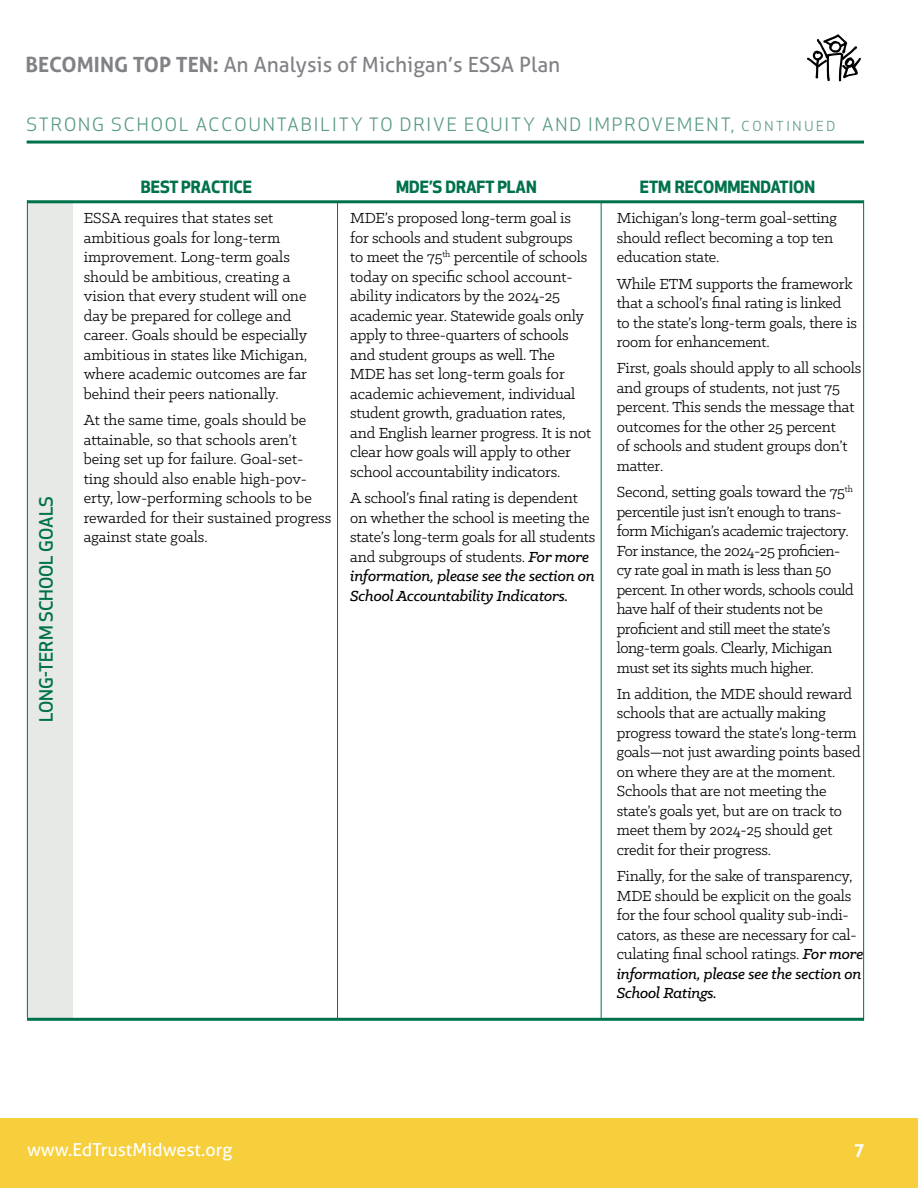
<style>
.page{position:relative;width:918px;height:1188px;background:#fff}
.page>*{position:absolute;margin:0;border:0;box-sizing:border-box;transform-origin:0 0}
.t1{font:21px "Aller";color:#808285}
.t2{font:18px "Apex New";letter-spacing:.11em;color:#599a81}
.t3{font:18px "Aller";color:#fff}
.t4{font:500 18px "Apex New";color:#00724b}
.t5{font:700 18px "Aller";color:#fff}
.t6{font:16.5px/19.5px "Klinic Slab";letter-spacing:-.01em;color:#000}
.t7{font:700 16.5px "Apex New";color:#00724b}
.s1{font-weight:700}
.s2{font-size:13.5px}
.s3{font-weight:500;font-style:italic}
</style>
<div class="page">
<div style="left:27px;top:201px;width:46px;height:817px;background:#e6e9e5"></div>
<hr style="left:27px;top:141px;width:837px;height:3px;background:#00724b">
<hr style="left:27px;top:200px;width:837px;height:3px;background:#00724b">
<hr style="left:337px;top:202px;width:1px;height:817px;background:#00724b">
<hr style="left:601px;top:202px;width:1px;height:816px;background:#00724b">
<hr style="left:863px;top:200px;width:1px;height:821px;background:#00724b">
<div style="left:0;top:1119px;width:918px;height:69px;background:#f7cf3c"></div>
<hr style="left:27px;top:1018px;width:837px;height:3px;background:#00724b">
<hr style="left:27px;top:200px;width:1px;height:818px;background:#00724b">
<svg style="left:807px;top:34px;width:54px;height:47px"></svg>
<p class="t1" style="left:25px;top:51px;width:536px"><span class="s1">BECOMING TOP TEN:</span> An Analysis of Michigan’s ESSA Plan</p>
<p class="t2" style="left:27px;top:113px;width:810px">STRONG SCHOOL ACCOUNTABILITY TO DRIVE EQUITY AND IMPROVEMENT, <span class="s2">CONTINUED</span></p>
<p class="t4" style="left:34px;top:722px;width:227px;rotate:-90deg">LONG-TERM SCHOOL GOALS</p>
<p class="t7" style="left:141px;top:175px;width:113px">BEST PRACTICE</p>
<p class="t7" style="left:396px;top:175px;width:142px">MDE’S DRAFT PLAN</p>
<p class="t7" style="left:640px;top:175px;width:177px">ETM RECOMMENDATION</p>
<p class="t6" style="left:84px;top:208px;width:225px">ESSA requires that states set ambitious goals for long-term improvement. Long-term goals should be ambitious, creating a vision that every student will one day be prepared for college and career. Goals should be especially ambitious in states like Michigan, where academic outcomes are far behind their peers nationally.</p>
<p class="t6" style="left:84px;top:410px;width:249px">At the same time, goals should be attainable, so that schools aren’t being set up for failure. Goal-set&shy;ting should also enable high-pov&shy;erty, low-performing schools to be rewarded for their sustained progress against state goals.</p>
<p class="t6" style="left:350px;top:208px;width:242px">MDE’s proposed long-term goal is for schools and student subgroups<br>to meet the 75<sup>th</sup> percentile of schools today on specific school account&shy;ability indicators by the 2024-25 academic year. Statewide goals only apply to three-quarters of schools and student groups as well. The MDE has set long-term goals for academic achievement, individual student growth, graduation rates, and English learner progress. It is not clear how goals will apply to other school accountability indicators.</p>
<p class="t6" style="left:350px;top:488px;width:247px">A school’s final rating is dependent on whether the school is meeting the state’s long-term goals for all students and subgroups of students. <span class="s3">For more information, please see the section on School Accountability Indicators.</span></p>
<p class="t6" style="left:617px;top:208px;width:222px">Michigan’s long-term goal-setting should reflect becoming a top ten education state.</p>
<p class="t6" style="left:617px;top:273px;width:242px">While ETM supports the framework that a school’s final rating is linked to the state’s long-term goals, there is room for enhancement.</p>
<p class="t6" style="left:617px;top:358px;width:246px">First, goals should apply to all schools and groups of students, not just 75 percent. This sends the message that outcomes for the other 25 percent<br>of schools and student groups don’t matter.</p>
<p class="t6" style="left:617px;top:482px;width:239px">Second, setting goals toward the 75<sup>th </sup>percentile just isn’t enough to trans&shy;form Michigan’s academic trajectory.<br>For instance, the 2024-25 proficien&shy;cy rate goal in math is less than 50 percent. In other words, schools could have half of their students not be proficient and still meet the state’s long-term goals. Clearly, Michigan must set its sights much higher.</p>
<p class="t6" style="left:617px;top:684px;width:246px">In addition, the MDE should reward schools that are actually making progress toward the state’s long-term goals—not just awarding points based on where they are at the moment.<br>Schools that are not meeting the state’s goals yet, but are on track to meet them by 2024-25 should get credit for their progress.</p>
<p class="t6" style="left:617px;top:866px;width:248px">Finally, for the sake of transparency, MDE should be explicit on the goals for the four school quality sub-indi&shy;cators, as these are necessary for cal&shy;culating final school ratings. <span class="s3">For more information, please see the section on School Ratings.</span></p>
<p class="t3" style="left:27px;top:1138px;width:207px">www.EdTrustMidwest.org</p>
<p class="t5" style="left:854px;top:1138px;width:12px">7</p>
</div>
